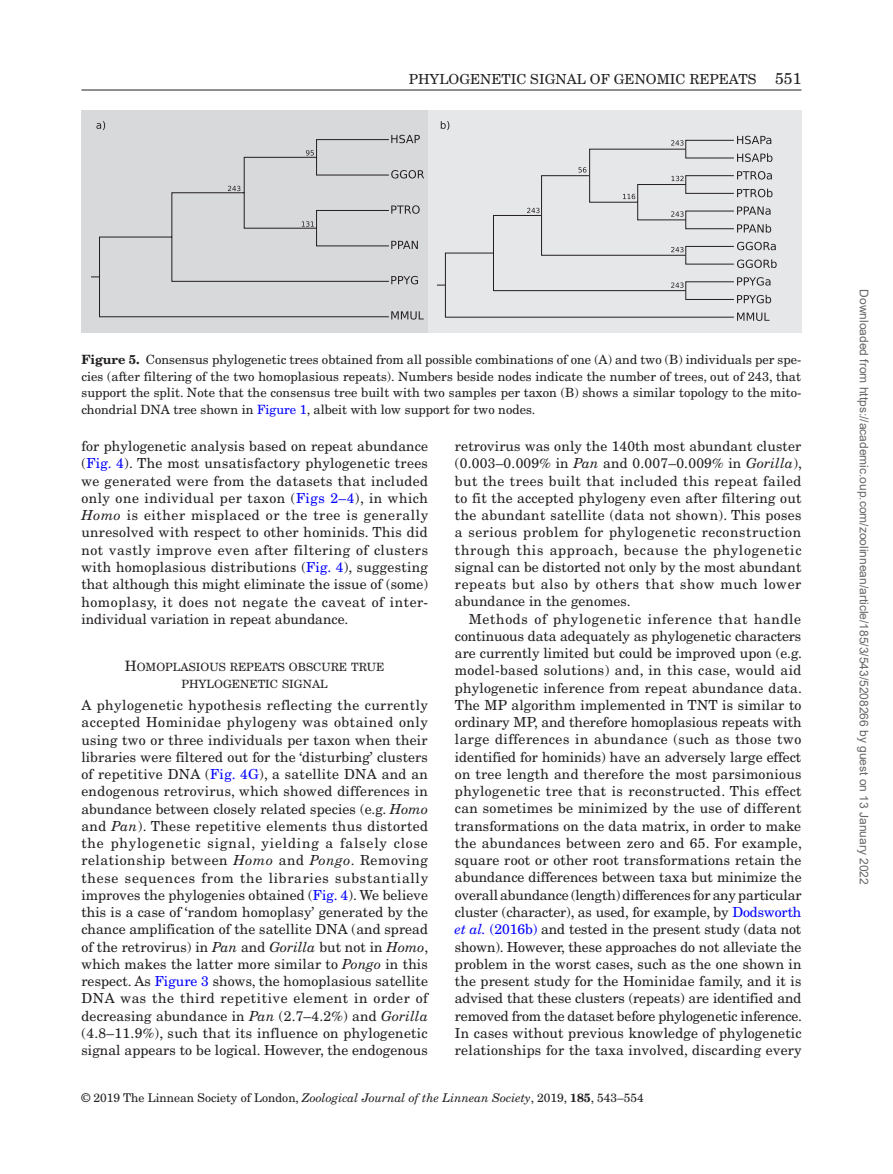
<style>
.page{position:relative;width:893px;height:1174px;background:#fff}
.page>*{position:absolute;margin:0;border:0;box-sizing:border-box;transform-origin:0 0}
.t1{font:13.8px/17.2px "New Century Schlbk";letter-spacing:.005em;color:#231f20;text-align:justify}
.t2{font:12.75px/16.5px "New Century Schlbk";color:#231f20;text-align:justify}
.t3{font:12px "Arial";color:#666}
.t4{font:12px "New Century Schlbk";color:#231f20}
.t5{font:11.4px/17.2px "New Century Schlbk Roman SC800";color:#231f20;text-align:center}
.s1{font-size:15.75px}
.s2{font-weight:700}
.s3{color:#00f}
.s4{font-style:italic}
.s5{font-size:14.25px}
.s6{font-style:italic;color:#00f}
</style>
<div class="page">
<hr style="left:81px;top:90px;width:720px;height:1px;background:#231f20">
<div style="left:427px;top:110px;width:374px;height:223px;background:#e6e7e9"></div>
<div style="left:81px;top:110px;width:346px;height:223px;background:#d8d9db"></div>
<svg style="left:91px;top:139px;width:298px;height:178px"></svg>
<svg style="left:391px;top:170px;width:33px;height:8px"></svg>
<svg style="left:391px;top:205px;width:29px;height:9px"></svg>
<svg style="left:391px;top:311px;width:33px;height:8px"></svg>
<svg style="left:391px;top:276px;width:27px;height:8px"></svg>
<svg style="left:391px;top:241px;width:27px;height:8px"></svg>
<svg style="left:391px;top:135px;width:29px;height:8px"></svg>
<svg style="left:441px;top:121px;width:8px;height:9px"></svg>
<svg style="left:96px;top:121px;width:9px;height:9px"></svg>
<svg style="left:228px;top:186px;width:12px;height:5px"></svg>
<svg style="left:306px;top:150px;width:8px;height:5px"></svg>
<svg style="left:302px;top:221px;width:12px;height:6px"></svg>
<svg style="left:437px;top:136px;width:340px;height:185px"></svg>
<p class="t1" style="left:409px;top:70px;width:394px">PHYLOGENETIC SIGNAL OF GENOMIC REPEATS <span class="s1">551</span></p>
<p class="t2" style="left:81px;top:352px;width:722px"><span class="s2">Figure 5.</span> Consensus phylogenetic trees obtained from all possible combinations of one (A) and two (B) individuals per spe&shy;cies (after filtering of the two homoplasious repeats). Numbers beside nodes indicate the number of trees, out of 243, that support the split. Note that the consensus tree built with two samples per taxon (B) shows a similar topology to the mito&shy;chondrial DNA tree shown in <span class="s3">Figure 1</span>, albeit with low support for two nodes.</p>
<p class="t1" style="left:81px;top:437px;width:348px">for phylogenetic analysis based on repeat abundance (<span class="s3">Fig. 4</span>). The most unsatisfactory phylogenetic trees we generated were from the datasets that included only one individual per taxon (<span class="s3">Figs 2–4</span>), in which <span class="s4">Homo</span> is either misplaced or the tree is generally unresolved with respect to other hominids. This did not vastly improve even after filtering of clusters with homoplasious distributions (<span class="s3">Fig. 4</span>), suggesting that although this might eliminate the issue of (some) homoplasy, it does not negate the caveat of inter&shy;individual variation in repeat abundance.</p>
<p class="t5" style="left:125px;top:658px;width:261px"><span class="s5">H</span>OMOPLASIOUS REPEATS OBSCURE TRUE<br>PHYLOGENETIC SIGNAL</p>
<p class="t1" style="left:81px;top:696px;width:349px">A phylogenetic hypothesis reflecting the currently accepted Hominidae phylogeny was obtained only using two or three individuals per taxon when their libraries were filtered out for the ‘disturbing’ clusters of repetitive DNA (<span class="s3">Fig. 4G</span>), a satellite DNA and an endogenous retrovirus, which showed differences in abundance between closely related species (e.g. <span class="s4">Homo </span>and <span class="s4">Pan</span>). These repetitive elements thus distorted the phylogenetic signal, yielding a falsely close relationship between <span class="s4">Homo</span> and <span class="s4">Pongo</span>. Removing these sequences from the libraries substantially improves the phylogenies obtained (<span class="s3">Fig. 4</span>). We believe this is a case of ‘random homoplasy’ generated by the chance amplification of the satellite DNA (and spread of the retrovirus) in <span class="s4">Pan</span> and <span class="s4">Gorilla</span> but not in <span class="s4">Homo</span>, which makes the latter more similar to <span class="s4">Pongo</span> in this respect. As <span class="s3">Figure 3</span> shows, the homoplasious satellite DNA was the third repetitive element in order of decreasing abundance in <span class="s4">Pan</span> (2.7–4.2%) and <span class="s4">Gorilla </span>(4.8–11.9%), such that its influence on phylogenetic signal appears to be logical. However, the endogenous</p>
<p class="t1" style="left:455px;top:437px;width:349px">retrovirus was only the 140th most abundant cluster (0.003–0.009% in <span class="s4">Pan</span> and 0.007–0.009% in <span class="s4">Gorilla</span>), but the trees built that included this repeat failed to fit the accepted phylogeny even after filtering out the abundant satellite (data not shown). This poses a serious problem for phylogenetic reconstruction through this approach, because the phylogenetic signal can be distorted not only by the most abundant repeats but also by others that show much lower abundance in the genomes.</p>
<p class="t1" style="left:455px;top:610px;width:349px;text-indent:14px">Methods of phylogenetic inference that handle continuous data adequately as phylogenetic characters are currently limited but could be improved upon (e.g. model-based solutions) and, in this case, would aid phylogenetic inference from repeat abundance data.<br>The MP algorithm implemented in TNT is similar to ordinary MP, and therefore homoplasious repeats with large differences in abundance (such as those two identified for hominids) have an adversely large effect on tree length and therefore the most parsimonious phylogenetic tree that is reconstructed. This effect can sometimes be minimized by the use of different transformations on the data matrix, in order to make the abundances between zero and 65. For example, square root or other root transformations retain the abundance differences between taxa but minimize the overall abundance (length) differences for any particular cluster (character), as used, for example, by <span class="s3">Dodsworth </span><span class="s6">et al.</span> <span class="s3">(2016b)</span> and tested in the present study (data not shown). However, these approaches do not alleviate the problem in the worst cases, such as the one shown in the present study for the Hominidae family, and it is advised that these clusters (repeats) are identified and removed from the dataset before phylogenetic inference.<br>In cases without previous knowledge of phylogenetic relationships for the taxa involved, discarding every</p>
<p class="t4" style="left:81px;top:1090px;width:564px">© 2019 The Linnean Society of London, <span class="s4">Zoological Journal of the Linnean Society</span>, 2019, <span class="s2">185</span>, 543–554</p>
<p class="t3" style="left:868px;top:289px;width:597px;rotate:90deg">Downloaded from https://academic.oup.com/zoolinnean/article/185/3/543/5208266 by guest on 13 January 2022</p>
</div>
